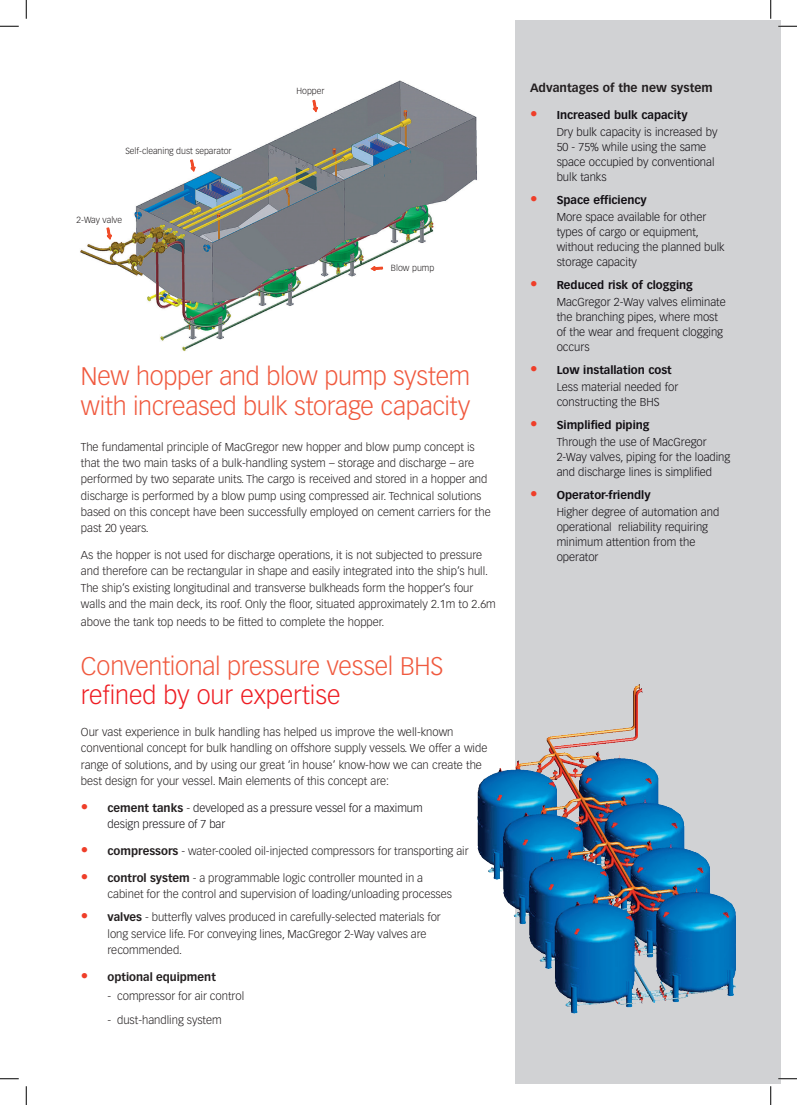
<style>
.page{position:relative;width:797px;height:1105px;background:#fff}
.page>*{position:absolute;margin:0;border:0;box-sizing:border-box;transform-origin:0 0}
.t1{font:300 25px/30px "Vectora LH";letter-spacing:-.01em;color:#f0593e}
.t2{font:300 25px "Vectora LH";color:#ee1d23}
.t3{font:700 11.88px "Vectora LH";color:#231f20}
.t4{font:300 11.25px/16.2px "Vectora LH";color:#231f20}
.t5{font:300 11.25px/15px "Vectora LH";color:#120f14}
.t6{font:700 11.25px "Vectora LH";color:#231f20}
.t7{font:300 8.75px "Vectora LH";color:#231f20}
.s1{font-size:15px;color:#ef3e29}
.s2{font-weight:700;color:#231f20}
.s3{color:#231f20}
.s4{font-weight:700}
.s5{font-weight:300;font-size:15px;color:#ef3e29}
</style>
<div class="page">
<img style="left:80px;top:80px;width:397px;height:272px">
<div style="left:515px;top:21px;width:266px;height:1063px;background:#d1d2d4"></div>
<img style="left:477px;top:684px;width:259px;height:330px">
<svg style="left:371px;top:266px;width:11px;height:5px"></svg>
<svg style="left:189px;top:160px;width:7px;height:12px"></svg>
<svg style="left:311px;top:100px;width:7px;height:12px"></svg>
<svg style="left:106px;top:228px;width:6px;height:12px"></svg>
<svg style="left:0;top:25px;width:19px;height:2px"></svg>
<svg style="left:778px;top:25px;width:19px;height:2px"></svg>
<svg style="left:0;top:1078px;width:19px;height:1px"></svg>
<svg style="left:778px;top:1078px;width:19px;height:1px"></svg>
<svg style="left:25px;top:0;width:2px;height:19px"></svg>
<svg style="left:25px;top:1086px;width:2px;height:19px"></svg>
<svg style="left:770px;top:0;width:1px;height:19px"></svg>
<svg style="left:770px;top:1086px;width:1px;height:19px"></svg>
<p class="t7" style="left:125px;top:146px;width:108px">Self-cleaning dust separator</p>
<p class="t7" style="left:77px;top:215px;width:47px">2-Way valve</p>
<p class="t7" style="left:296px;top:86px;width:30px">Hopper</p>
<p class="t7" style="left:391px;top:263px;width:45px">Blow pump</p>
<h1 class="t1" style="left:81px;top:361px;width:391px">New hopper and blow pump system with increased bulk storage capacity</h1>
<p class="t4" style="left:81px;top:439px;width:411px">The fundamental principle of MacGregor new hopper and blow pump concept is that the two main tasks of a bulk-handling system – storage and discharge – are performed by two separate units. The cargo is received and stored in a hopper and discharge is performed by a blow pump using compressed air. Technical solutions based on this concept have been successfully employed on cement carriers for the past 20 years.</p>
<p class="t4" style="left:81px;top:547px;width:416px">As the hopper is not used for discharge operations, it is not subjected to pressure and therefore can be rectangular in shape and easily integrated into the ship’s hull.<br>The ship’s existing longitudinal and transverse bulkheads form the hopper’s four walls and the main deck, its roof. Only the floor, situated approximately 2.1m to 2.6m</p>
<p class="t4" style="left:81px;top:614px;width:305px">above the tank top needs to be fitted to complete the hopper.</p>
<h1 class="t1" style="left:81px;top:651px;width:364px">Conventional pressure vessel BHS</h1>
<h1 class="t2" style="left:81px;top:680px;width:261px">refined by our expertise</h1>
<p class="t4" style="left:81px;top:724px;width:408px">Our vast experience in bulk handling has helped us improve the well-known conventional concept for bulk handling on offshore supply vessels. We offer a wide range of solutions, and by using our great ‘in house’ know-how we can create the best design for your vessel. Main elements of this concept are:</p>
<p class="t5" style="left:107px;top:800px;width:317px;line-height:16.2px;text-indent:-27px"><span class="s1">•</span> <span class="s2">cement tanks</span> <span class="s3">-</span> developed as a pressure vessel for a maximum design pressure of 7 bar</p>
<p class="t4" style="left:81px;top:843px;width:389px"><span class="s1">•</span> <span class="s4">compressors</span> - water-cooled oil-injected compressors for transporting air</p>
<p class="t4" style="left:107px;top:870px;width:346px;text-indent:-27px"><span class="s1">•</span> <span class="s4">control system</span> - a programmable logic controller mounted in a cabinet for the control and supervision of loading/unloading processes</p>
<p class="t4" style="left:107px;top:909px;width:335px;text-indent:-27px"><span class="s1">•</span> <span class="s4">valves</span> - butterfly valves produced in carefully-selected materials for long service life. For conveying lines, MacGregor 2-Way valves are recommended.</p>
<p class="t6" style="left:81px;top:970px;width:136px"><span class="s5">•</span> optional equipment</p>
<p class="t4" style="left:107px;top:988px;width:138px">- compressor for air control</p>
<p class="t4" style="left:107px;top:1012px;width:116px">- dust-handling system</p>
<p class="t3" style="left:530px;top:81px;width:184px">Advantages of the new system</p>
<p class="t5" style="left:556px;top:107px;width:162px;line-height:16.8px;text-indent:-27px"><span class="s1">•</span> <span class="s4">Increased bulk capacity<br></span>Dry bulk capacity is increased by</p>
<p class="t5" style="left:556px;top:139px;width:159px">50 - 75% while using the same space occupied by conventional bulk tanks</p>
<p class="t5" style="left:556px;top:192px;width:151px;line-height:16.8px;text-indent:-27px"><span class="s1">•</span> <span class="s4">Space efficiency<br></span>More space available for other</p>
<p class="t5" style="left:556px;top:224px;width:169px">types of cargo or equipment, without reducing the planned bulk storage capacity</p>
<p class="t5" style="left:556px;top:277px;width:171px;line-height:16.8px;text-indent:-27px"><span class="s1">•</span> <span class="s4">Reduced risk of clogging<br></span>MacGregor 2-Way valves eliminate</p>
<p class="t5" style="left:556px;top:309px;width:168px">the branching pipes, where most of the wear and frequent clogging occurs</p>
<p class="t5" style="left:556px;top:362px;width:123px;line-height:16.8px;text-indent:-27px"><span class="s1">•</span> <span class="s4">Low installation cost<br></span>Less material needed for</p>
<p class="t5" style="left:556px;top:395px;width:104px">constructing the BHS</p>
<p class="t5" style="left:556px;top:417px;width:152px;line-height:16.8px;text-indent:-27px"><span class="s1">•</span> <span class="s4">Simplified piping<br></span>Through the use of MacGregor</p>
<p class="t5" style="left:556px;top:450px;width:175px">2-Way valves, piping for the loading and discharge lines is simplified</p>
<p class="t5" style="left:556px;top:487px;width:164px;line-height:16.8px;text-indent:-27px"><span class="s1">•</span> <span class="s4">Operator-friendly<br></span>Higher degree of automation and</p>
<p class="t5" style="left:556px;top:520px;width:153px">operational reliability requiring minimum attention from the operator</p>
</div>
